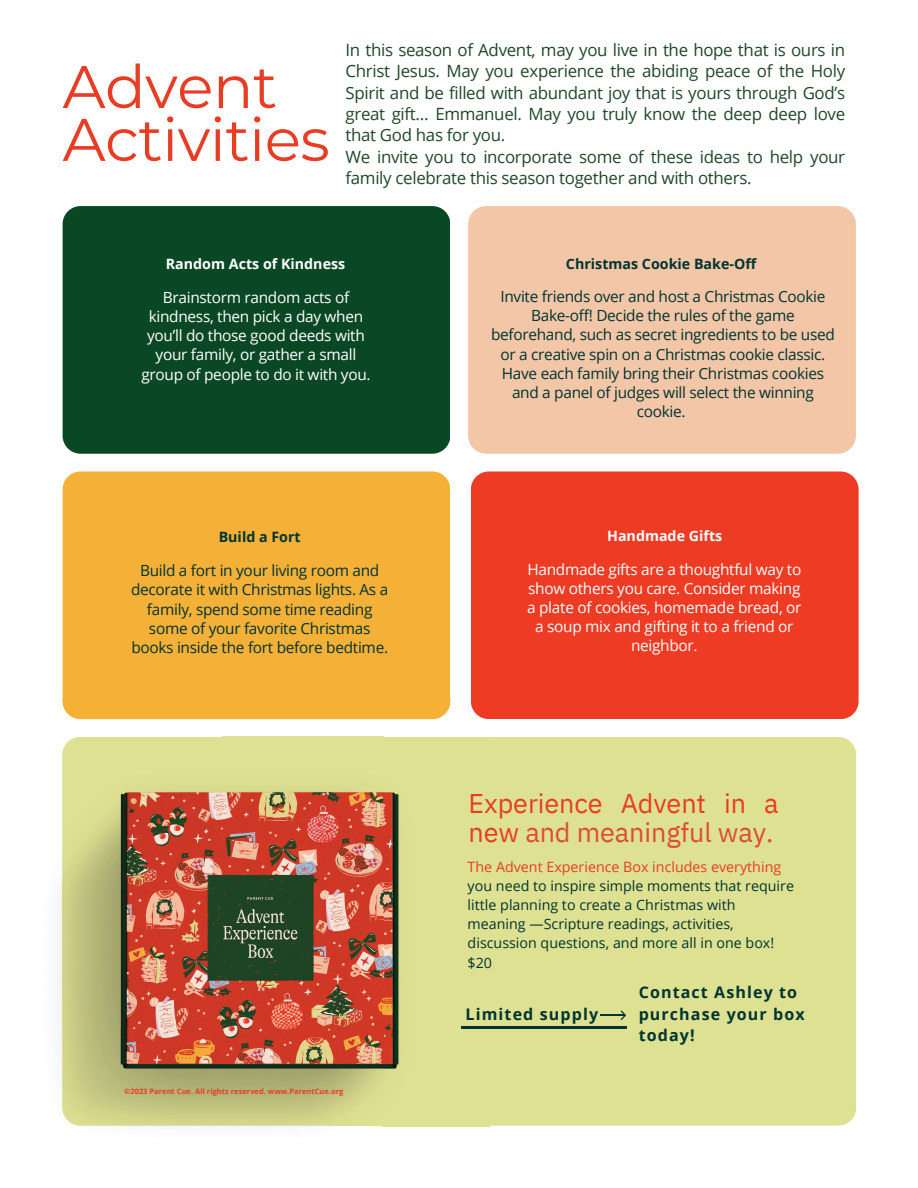
<style>
.page{position:relative;width:918px;height:1188px;background:#fff}
.page>*{position:absolute;margin:0;border:0;box-sizing:border-box;transform-origin:0 0}
.t1{font:60px/52.8px "Montserrat";letter-spacing:-.01em;color:#e73d25}
.t2{font:27px/29.2px "IBM Plex Sans";letter-spacing:-.005em;color:#e73d25}
.t3{font:16.95px/21.3px "Open Sans";letter-spacing:-.02em;color:#21472a;text-align:justify}
.t4{font:700 16.05px/21.3px "Open Sans";letter-spacing:.07em;color:#003431}
.t5{font:15.45px/19.2px "Open Sans";letter-spacing:-.02em;color:#003431;text-align:center}
.t6{font:15.45px/19.2px "Open Sans";letter-spacing:-.02em;color:#fff;text-align:center}
.t7{font:14.25px/19.2px "Open Sans";color:#003431}
.t8{font:700 14.25px "Open Sans";color:#fff}
.t9{font:700 14.25px "Open Sans";color:#003431}
.t10{font:700 7.5px "Open Sans";letter-spacing:.005em;color:#e73d25}
.s1{color:#dd4d33}
.s2{color:#e73d25}
</style>
<div class="page">
<div style="left:63px;top:206px;width:387px;height:248px;background:#0a4825;border-radius:18px"></div>
<div style="left:63px;top:471px;width:387px;height:248px;background:#f4b037;border-radius:18px"></div>
<div style="left:62px;top:737px;width:794px;height:389px;background:#dee191;border-radius:18px"></div>
<div style="left:468px;top:206px;width:388px;height:248px;background:#f2c6a7;border-radius:18px"></div>
<div style="left:471px;top:471px;width:388px;height:248px;background:#ee3b24;border-radius:18px"></div>
<img style="left:62px;top:698px;width:424px;height:39px">
<img style="left:62px;top:737px;width:428px;height:389px">
<img style="left:63px;top:698px;width:387px;height:21px">
<svg style="left:600px;top:1010px;width:26px;height:10px"></svg>
<hr style="left:462px;top:1027px;width:164px;height:1px;background:#003431">
<p class="t1" style="left:63px;top:60px;width:269px">Advent<br>Activities</p>
<p class="t3" style="left:346px;top:39px;width:501px">In this season of Advent, may you live in the hope that is ours in Christ Jesus. May you experience the abiding peace of the Holy Spirit and be filled with abundant joy that is yours through God’s great gift… Emmanuel. May you truly know the deep deep love that God has for you.</p>
<p class="t3" style="left:346px;top:146px;width:501px">We invite you to incorporate some of these ideas to help your family celebrate this season together and with others.</p>
<p class="t8" style="left:166px;top:254px;width:181px">Random Acts of Kindness</p>
<p class="t9" style="left:566px;top:254px;width:192px">Christmas Cookie Bake-Off</p>
<p class="t6" style="left:141px;top:287px;width:231px">Brainstorm random acts of kindness, then pick a day when you’ll do those good deeds with your family, or gather a small group of people to do it with you.</p>
<p class="t5" style="left:491px;top:287px;width:345px">Invite friends over and host a Christmas Cookie Bake-off! Decide the rules of the game beforehand, such as secret ingredients to be used or a creative spin on a Christmas cookie classic.<br>Have each family bring their Christmas cookies and a panel of judges will select the winning cookie.</p>
<p class="t9" style="left:219px;top:527px;width:84px">Build a Fort</p>
<p class="t8" style="left:607px;top:525px;width:117px">Handmade Gifts</p>
<p class="t5" style="left:131px;top:561px;width:259px">Build a fort in your living room and decorate it with Christmas lights. As a family, spend some time reading some of your favorite Christmas books inside the fort before bedtime.</p>
<p class="t6" style="left:527px;top:559px;width:276px">Handmade gifts are a thoughtful way to show others you care. Consider making a plate of cookies, homemade bread, or a soup mix and gifting it to a friend or neighbor.</p>
<p class="t2" style="left:469px;top:788px;width:311px">Experience Advent in a new <span class="s1">and meaningful way.</span></p>
<p class="t7" style="left:468px;top:857px;width:328px"><span class="s2">The Advent Experience Box includes everything </span>you need to inspire simple moments that require little planning to create a Christmas with meaning —Scripture readings, activities, discussion questions, and more all in one box!</p>
<p class="t7" style="left:468px;top:952px;width:26px">$20</p>
<p class="t10" style="left:124px;top:1086px;width:221px">©2023 Parent Cue. All rights reserved. www.ParentCue.org</p>
<p class="t4" style="left:466px;top:1003px;width:134px">Limited supply</p>
<p class="t4" style="left:639px;top:981px;width:168px">Contact Ashley to purchase your box today!</p>
</div>
